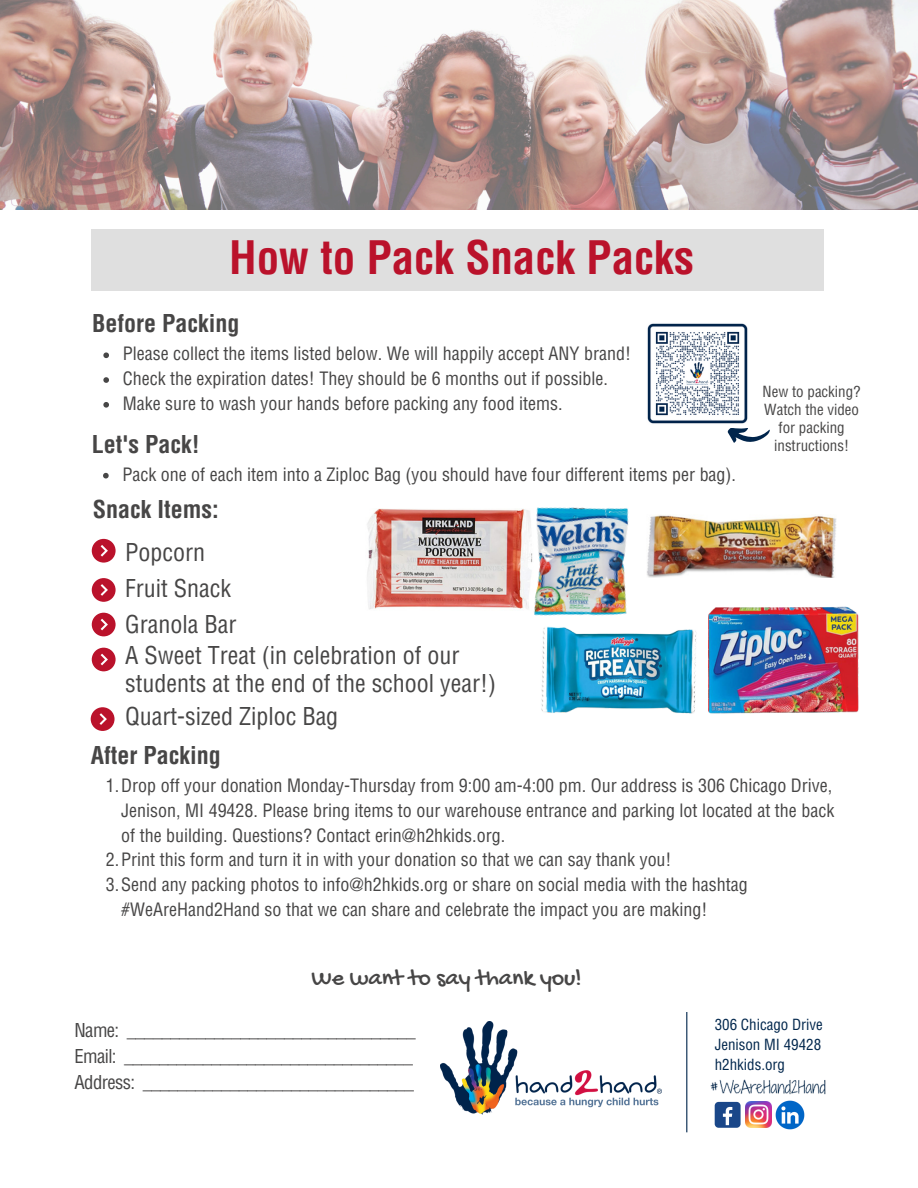
<style>
.page{position:relative;width:918px;height:1188px;background:#fff}
.page>*{position:absolute;margin:0;border:0;box-sizing:border-box;transform-origin:0 0}
.t1{font:700 condensed 45px "Helvetica";color:#ba122b}
.t2{font:condensed 24px/36px "Helvetica";color:#474646}
.t3{font:700 condensed 24px "Helvetica";color:#474646}
.t4{font:24px "Gochi Hand";color:#474646}
.t5{font:condensed 18.6px/26px "Helvetica";letter-spacing:-.03em;color:#474646}
.t6{font:condensed 18px/24.8px "Helvetica";color:#474646;text-align:justify}
.t7{font:condensed 15px/18px "Helvetica";color:#474646;text-align:center}
.t8{font:condensed 15px "Helvetica";color:#00264c}
</style>
<div class="page">
<img style="left:0;top:0;width:918px;height:210px">
<svg style="left:103px;top:352px;width:6px;height:6px"></svg>
<svg style="left:103px;top:377px;width:6px;height:6px"></svg>
<svg style="left:103px;top:402px;width:6px;height:6px"></svg>
<svg style="left:103px;top:473px;width:6px;height:5px"></svg>
<img style="left:709px;top:606px;width:150px;height:108px">
<div style="left:92px;top:539px;width:23px;height:24px;background:#ba122b;border-radius:50%"></div>
<svg style="left:101px;top:545px;width:7px;height:12px"></svg>
<div style="left:92px;top:578px;width:23px;height:24px;background:#ba122b;border-radius:50%"></div>
<svg style="left:101px;top:584px;width:7px;height:12px"></svg>
<div style="left:92px;top:613px;width:23px;height:23px;background:#ba122b;border-radius:50%"></div>
<svg style="left:101px;top:619px;width:7px;height:11px"></svg>
<div style="left:92px;top:648px;width:23px;height:23px;background:#ba122b;border-radius:50%"></div>
<svg style="left:101px;top:654px;width:7px;height:11px"></svg>
<div style="left:91px;top:707px;width:23px;height:24px;background:#ba122b;border-radius:50%"></div>
<svg style="left:100px;top:713px;width:7px;height:12px"></svg>
<div style="left:91px;top:230px;width:733px;height:61px;background:#dfdfdf"></div>
<img style="left:367px;top:508px;width:143px;height:101px">
<img style="left:652px;top:515px;width:184px;height:63px">
<img style="left:510px;top:507px;width:142px;height:109px">
<img style="left:647px;top:323px;width:101px;height:101px">
<svg style="left:728px;top:428px;width:42px;height:14px"></svg>
<img style="left:541px;top:626px;width:155px;height:88px">
<hr style="left:686px;top:1012px;width:1px;height:120px;background:#00264c">
<img style="left:710px;top:1080px;width:116px;height:22px">
<img style="left:746px;top:1102px;width:26px;height:26px">
<div style="left:715px;top:1102px;width:26px;height:26px;background:#1a4789;border-radius:4px"></div>
<svg style="left:723px;top:1107px;width:9px;height:18px"></svg>
<img style="left:441px;top:1022px;width:220px;height:93px">
<img style="left:775px;top:1099px;width:31px;height:31px">
<h2 class="t1" style="left:229px;top:229px;width:466px">How to Pack Snack Packs</h2>
<p class="t3" style="left:92px;top:308px;width:149px">Before Packing</p>
<h1 class="t6" style="left:123px;top:341px;width:510px">Please collect the items listed below. We will happily accept ANY brand!</h1>
<p class="t6" style="left:123px;top:366px;width:487px">Check the expiration dates! They should be 6 months out if possible.</p>
<p class="t6" style="left:123px;top:391px;width:441px">Make sure to wash your hands before packing any food items.</p>
<p class="t3" style="left:92px;top:429px;width:109px">Let's Pack!</p>
<p class="t6" style="left:122px;top:462px;width:615px">Pack one of each item into a Ziploc Bag (you should have four different items per bag).</p>
<p class="t3" style="left:93px;top:495px;width:127px">Snack Items:</p>
<p class="t7" style="left:763px;top:382px;width:100px">New to packing?<br>Watch the video for packing instructions!</p>
<p class="t2" style="left:125px;top:534px;width:113px">Popcorn<br>Fruit Snack<br>Granola Bar</p>
<p class="t2" style="left:125px;top:641px;width:373px;line-height:28.2px">A Sweet Treat (in celebration of our students at the end of the school year!)</p>
<p class="t2" style="left:125px;top:698px;width:215px">Quart-sized Ziploc Bag</p>
<h2 class="t3" style="left:91px;top:740px;width:131px">After Packing</h2>
<p class="t6" style="left:121px;top:773px;width:715px;text-indent:-15px">1.Drop off your donation Monday-Thursday from 9:00 am-4:00 pm. Our address is 306 Chicago Drive, Jenison, MI 49428. Please bring items to our warehouse entrance and parking lot located at the back of the building. Questions? Contact erin@h2hkids.org.</p>
<p class="t6" style="left:106px;top:847px;width:567px">2.Print this form and turn it in with your donation so that we can say thank you!</p>
<p class="t6" style="left:121px;top:872px;width:628px;text-indent:-15px">3.Send any packing photos to info@h2hkids.org or share on social media with the hashtag #WeAreHand2Hand so that we can share and celebrate the impact you are making!</p>
<p class="t4" style="left:311px;top:965px;width:272px">We want to say thank you!</p>
<p class="t5" style="left:75px;top:1017px;width:343px">Name: _________________________________<br>Email: _________________________________<br>Address: _______________________________</p>
<p class="t8" style="left:715px;top:1015px;width:110px">306 Chicago Drive</p>
<h2 class="t8" style="left:715px;top:1035px;width:108px">Jenison MI 49428</h2>
<p class="t8" style="left:715px;top:1055px;width:72px">h2hkids.org</p>
</div>
